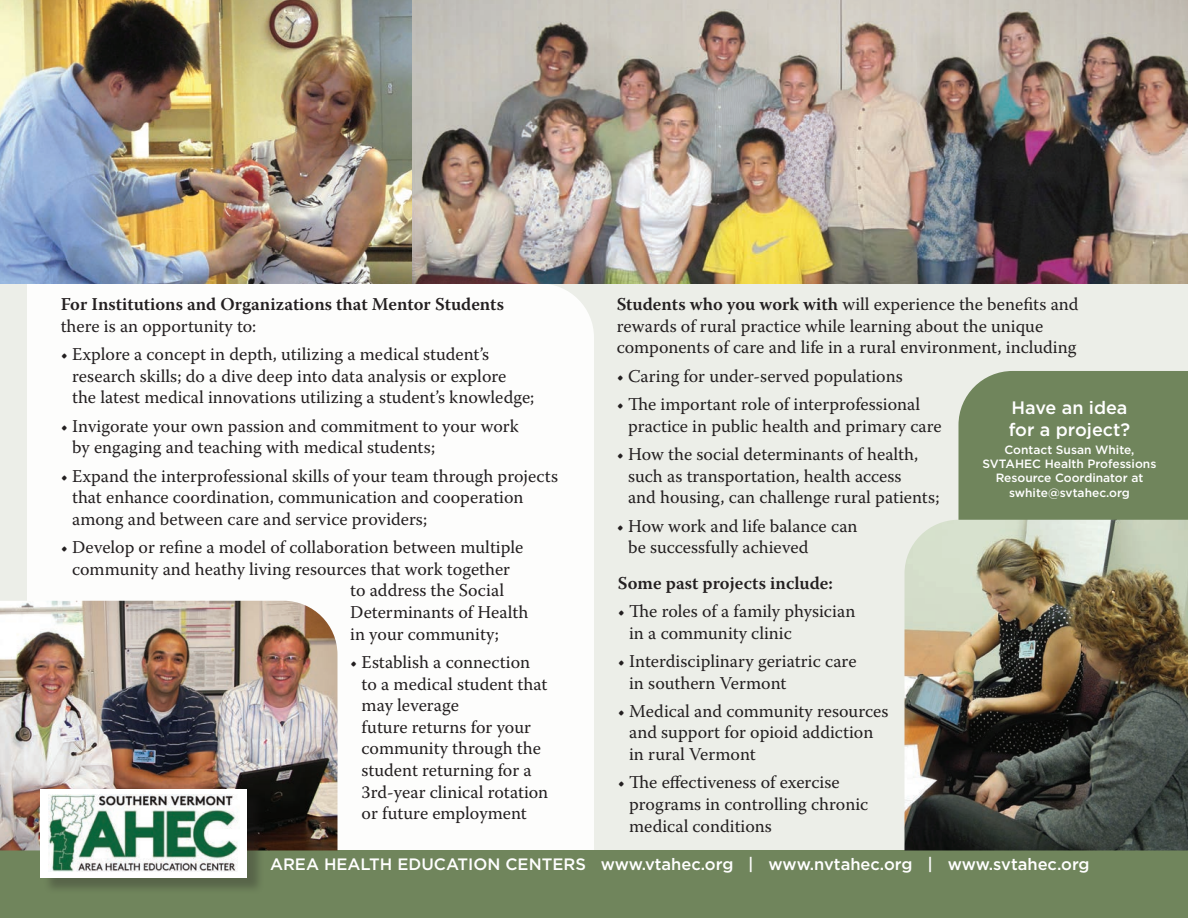
<style>
.page{position:relative;width:1188px;height:918px;background:#fff}
.page>*{position:absolute;margin:0;border:0;box-sizing:border-box;transform-origin:0 0}
.t1{font:18px/21.6px "Warnock Pro";color:#231f20}
.t2{font:600 18px "Warnock Pro";color:#231f20}
.t3{font:500 18px/21.6px "Gotham";color:#fff}
.t4{font:500 16.5px "Gotham";color:#fff}
.t5{font:500 12px/14.4px "Gotham";color:#fff;text-align:center}
.s1{font-weight:600}
</style>
<div class="page">
<div style="left:0;top:0;width:1188px;height:850px;background:#eceee8"></div>
<div style="left:27px;top:284px;width:567px;height:566px;background:#fdfdfc"></div>
<div style="left:0;top:850px;width:1188px;height:68px;background:#70855c"></div>
<div style="left:958px;top:371px;width:230px;height:149px;background:#70855c"></div>
<img style="left:0;top:601px;width:338px;height:249px">
<div style="left:42px;top:791px;width:223px;height:104px;background:#231f20;opacity:.31"></div>
<div style="left:40px;top:789px;width:207px;height:89px;background:#fff"></div>
<img style="left:48px;top:795px;width:190px;height:76px">
<img style="left:0;top:0;width:1188px;height:284px">
<img style="left:904px;top:520px;width:284px;height:330px">
<p class="t2" style="left:61px;top:293px;width:445px">For Institutions and Organizations that Mentor Students</p>
<p class="t1" style="left:61px;top:315px;width:197px">there is an opportunity to:</p>
<p class="t1" style="left:72px;top:343px;width:464px;text-indent:-11px">• Explore a concept in depth, utilizing a medical student’s research skills; do a dive deep into data analysis or explore the latest medical innovations utilizing a student’s knowledge;</p>
<p class="t1" style="left:72px;top:415px;width:448px;text-indent:-11px">• Invigorate your own passion and commitment to your work by engaging and teaching with medical students;</p>
<p class="t1" style="left:72px;top:465px;width:487px;text-indent:-11px">• Expand the interprofessional skills of your team through projects that enhance coordination, communication and cooperation among and between care and service providers;</p>
<p class="t1" style="left:61px;top:536px;width:464px">• Develop or refine a model of collaboration between multiple</p>
<p class="t1" style="left:72px;top:558px;width:439px">community and heathy living resources that work together</p>
<p class="t1" style="left:350px;top:579px;width:155px">to address the Social</p>
<p class="t1" style="left:350px;top:601px;width:180px">Determinants of Health</p>
<p class="t1" style="left:350px;top:623px;width:150px">in your community;</p>
<p class="t1" style="left:362px;top:651px;width:188px;text-indent:-11px">• Establish a connection to a medical student that may leverage<br>future returns for your community through the student returning for a<br>3rd-year clinical rotation or future employment</p>
<p class="t1" style="left:617px;top:293px;width:463px"><span class="s1">Students who you work with</span> will experience the benefits and rewards of rural practice while learning about the unique components of care and life in a rural environment, including</p>
<p class="t1" style="left:617px;top:365px;width:288px">• Caring for under-served populations</p>
<p class="t1" style="left:628px;top:393px;width:315px;text-indent:-11px">• The important role of interprofessional practice in public health and primary care</p>
<p class="t1" style="left:628px;top:443px;width:313px;text-indent:-11px">• How the social determinants of health, such as transportation, health access<br>and housing, can challenge rural patients;</p>
<p class="t1" style="left:628px;top:515px;width:231px;text-indent:-11px">• How work and life balance can be successfully achieved</p>
<p class="t3" style="left:1009px;top:397px;width:123px">Have an idea for a project?</p>
<p class="t5" style="left:983px;top:442px;width:175px">Contact Susan White,<br>SVTAHEC Health Professions<br>Resource Coordinator at swhite@svtahec.org</p>
<p class="t2" style="left:618px;top:572px;width:217px">Some past projects include:</p>
<p class="t1" style="left:629px;top:600px;width:228px;text-indent:-11px">• The roles of a family physician in a community clinic</p>
<p class="t1" style="left:629px;top:650px;width:229px;text-indent:-11px">• Interdisciplinary geriatric care in southern Vermont</p>
<p class="t1" style="left:629px;top:700px;width:261px;text-indent:-11px">• Medical and community resources and support for opioid addiction in rural Vermont</p>
<p class="t1" style="left:629px;top:771px;width:241px;text-indent:-11px">• The effectiveness of exercise programs in controlling chronic medical conditions</p>
<p class="t4" style="left:270px;top:855px;width:821px">AREA HEALTH EDUCATION CENTERS www.vtahec.org | www.nvtahec.org | www.svtahec.org</p>
</div>
